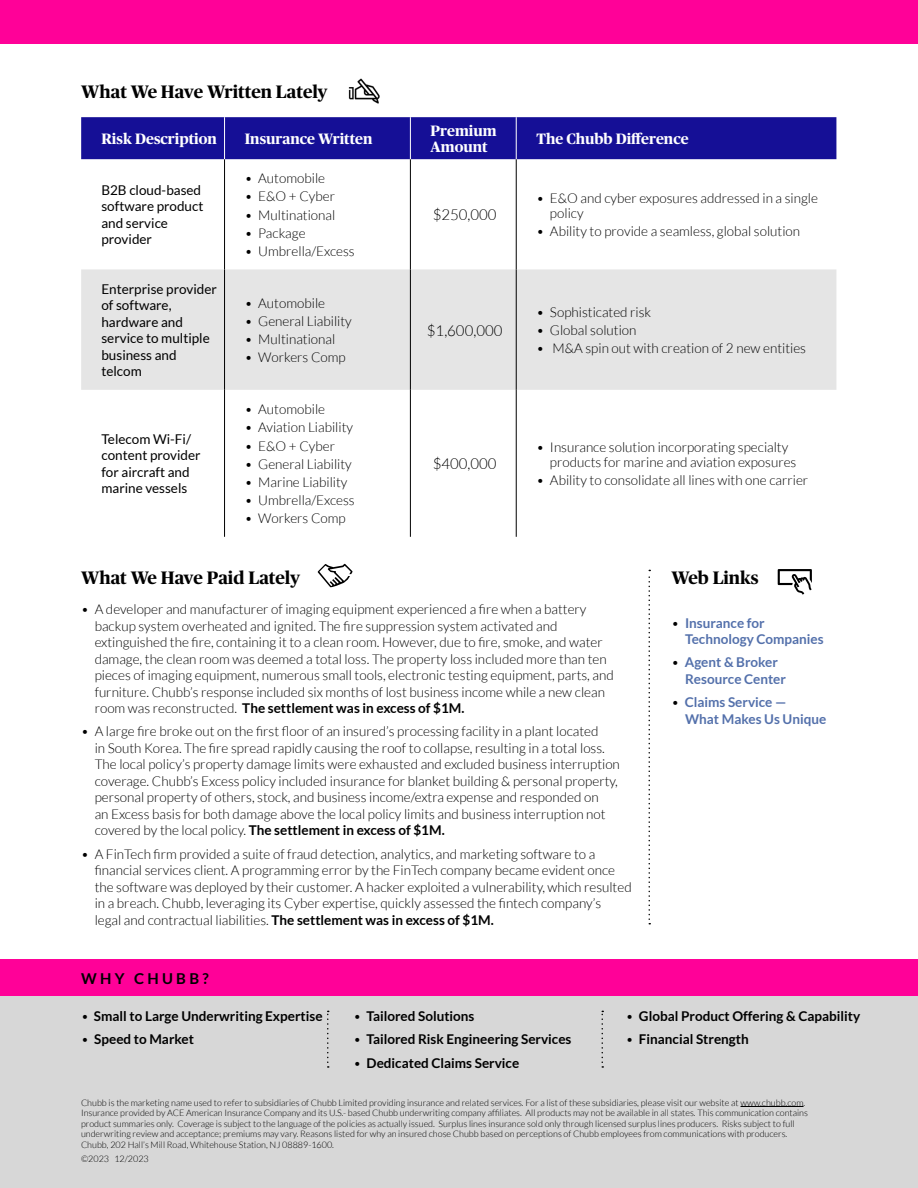
<style>
.page{position:relative;width:918px;height:1188px;background:#fff}
.page>*{position:absolute;margin:0;border:0;box-sizing:border-box;transform-origin:0 0}
.H1_Publico{font:700 18px "Chubb Publico";color:#000}
.Chart_Header{font:700 15px/16.5px "Chubb Publico";color:#fff}
.Chart_Body{font:300 15px "Lato";color:#000}
.H1_Publico-2{font:700 15px "Lato";letter-spacing:.22em;color:#000}
.t1{font:300 13.5px/16.5px "Lato";color:#000}
.Chart_Category{font:13.5px/16.5px "Lato";color:#000}
.t2{font:700 13.5px "Lato";color:#000}
.t3{font:700 13.5px/16.5px "Lato";color:#5370ab}
.Disclaimer{font:300 9px/10.5px "Lato";color:#000}
.s1{font-weight:700}
.s2{font-weight:300;color:#000}
.s3{font-weight:300}
</style>
<div class="page">
<div style="left:0;top:960px;width:918px;height:228px;background:#d7d7d7"></div>
<div style="left:0;top:960px;width:918px;height:36px;background:#ff0198"></div>
<div style="left:0;top:0;width:918px;height:43px;background:#ff0198"></div>
<div style="left:81px;top:117px;width:755px;height:42px;background:#150f96"></div>
<div style="left:81px;top:269px;width:755px;height:121px;background:#e5e5e5"></div>
<hr style="left:224px;top:159px;width:1px;height:110px;background:#000">
<hr style="left:410px;top:159px;width:1px;height:110px;background:#000">
<hr style="left:516px;top:159px;width:1px;height:110px;background:#000">
<hr style="left:224px;top:390px;width:1px;height:147px;background:#000">
<hr style="left:410px;top:390px;width:1px;height:147px;background:#000">
<hr style="left:516px;top:390px;width:1px;height:147px;background:#000">
<hr style="left:224px;top:269px;width:1px;height:121px;background:#000">
<hr style="left:410px;top:269px;width:1px;height:121px;background:#000">
<hr style="left:516px;top:269px;width:1px;height:121px;background:#000">
<hr style="left:224px;top:117px;width:1px;height:42px;background:#fff">
<hr style="left:410px;top:117px;width:1px;height:42px;background:#fff">
<hr style="left:516px;top:117px;width:1px;height:42px;background:#fff">
<svg style="left:648px;top:570px;width:2px;height:354px"></svg>
<svg style="left:327px;top:1011px;width:2px;height:57px"></svg>
<svg style="left:602px;top:1011px;width:1px;height:57px"></svg>
<hr style="left:741px;top:1106px;width:63px;height:1px;background:#000">
<img style="left:348px;top:78px;width:32px;height:26px">
<svg style="left:318px;top:564px;width:35px;height:23px"></svg>
<svg style="left:778px;top:569px;width:34px;height:26px"></svg>
<h1 class="H1_Publico" style="left:81px;top:79px;width:248px">What We Have Written Lately</h1>
<h1 class="Chart_Header" style="left:101px;top:130px;width:117px">Risk Description</h1>
<h1 class="Chart_Header" style="left:245px;top:130px;width:129px">Insurance Written</h1>
<h1 class="Chart_Header" style="left:431px;top:122px;width:68px">Premium<br>Amount</h1>
<h1 class="Chart_Header" style="left:536px;top:130px;width:154px">The Chubb Difference</h1>
<h2 class="Chart_Category" style="left:101px;top:182px;width:104px">B2B cloud-based software product and service provider</h2>
<p class="t1" style="left:245px;top:170px;width:82px">• Automobile</p>
<p class="t1" style="left:245px;top:188px;width:92px">• E&amp;O + Cyber</p>
<p class="t1" style="left:245px;top:207px;width:92px">• Multinational</p>
<p class="t1" style="left:245px;top:225px;width:62px">• Package</p>
<p class="t1" style="left:245px;top:243px;width:112px">• Umbrella/Excess</p>
<p class="t1" style="left:550px;top:191px;width:270px;line-height:15px;text-indent:-14px">• E&amp;O and cyber exposures addressed in a single policy</p>
<p class="t1" style="left:536px;top:223px;width:265px">• Ability to provide a seamless, global solution</p>
<p class="Chart_Body" style="left:433px;top:207px;width:65px">$250,000</p>
<h2 class="Chart_Category" style="left:101px;top:281px;width:117px">Enterprise provider of software, hardware and service to multiple business and telcom</h2>
<h2 class="Chart_Category" style="left:101px;top:431px;width:101px">Telecom Wi-Fi/ content provider for aircraft and marine vessels</h2>
<p class="t1" style="left:245px;top:295px;width:82px">• Automobile</p>
<p class="t1" style="left:245px;top:313px;width:109px">• General Liability</p>
<p class="t1" style="left:245px;top:331px;width:92px">• Multinational</p>
<p class="t1" style="left:245px;top:349px;width:103px">• Workers Comp</p>
<p class="t1" style="left:245px;top:401px;width:82px">• Automobile</p>
<p class="t1" style="left:245px;top:419px;width:110px">• Aviation Liability</p>
<p class="t1" style="left:245px;top:438px;width:92px">• E&amp;O + Cyber</p>
<p class="t1" style="left:245px;top:456px;width:109px">• General Liability</p>
<p class="t1" style="left:245px;top:474px;width:104px">• Marine Liability</p>
<p class="t1" style="left:245px;top:492px;width:112px">• Umbrella/Excess</p>
<p class="t1" style="left:245px;top:510px;width:103px">• Workers Comp</p>
<p class="Chart_Body" style="left:427px;top:322px;width:77px">$1,600,000</p>
<p class="Chart_Body" style="left:433px;top:456px;width:65px">$400,000</p>
<p class="t1" style="left:536px;top:304px;width:116px">• Sophisticated risk</p>
<p class="t1" style="left:536px;top:322px;width:102px">• Global solution</p>
<p class="t1" style="left:536px;top:340px;width:271px">• M&amp;A spin out with creation of 2 new entities</p>
<p class="t1" style="left:550px;top:440px;width:248px;line-height:15px;text-indent:-14px">• Insurance solution incorporating specialty products for marine and aviation exposures</p>
<p class="t1" style="left:536px;top:472px;width:273px">• Ability to consolidate all lines with one carrier</p>
<h1 class="H1_Publico" style="left:81px;top:565px;width:220px">What We Have Paid Lately</h1>
<p class="t1" style="left:95px;top:601px;width:521px;text-indent:-14px">• A developer and manufacturer of imaging equipment experienced a fire when a battery backup system overheated and ignited. The fire suppression system activated and extinguished the fire, containing it to a clean room. However, due to fire, smoke, and water damage, the clean room was deemed a total loss. The property loss included more than ten pieces of imaging equipment, numerous small tools, electronic testing equipment, parts, and furniture. Chubb’s response included six months of lost business income while a new clean room was reconstructed. <span class="s1">The settlement was in excess of $1M.</span></p>
<p class="t1" style="left:95px;top:723px;width:527px;text-indent:-14px">• A large fire broke out on the first floor of an insured’s processing facility in a plant located<br>in South Korea. The fire spread rapidly causing the roof to collapse, resulting in a total loss.<br>The local policy’s property damage limits were exhausted and excluded business interruption coverage. Chubb’s Excess policy included insurance for blanket building &amp; personal property, personal property of others, stock, and business income/extra expense and responded on<br>an Excess basis for both damage above the local policy limits and business interruption not covered by the local policy. <span class="s1">The settlement in excess of $1M.</span></p>
<p class="t1" style="left:95px;top:846px;width:539px;text-indent:-14px">• A FinTech firm provided a suite of fraud detection, analytics, and marketing software to a financial services client. A programming error by the FinTech company became evident once the software was deployed by their customer. A hacker exploited a vulnerability, which resulted in a breach. Chubb, leveraging its Cyber expertise, quickly assessed the fintech company’s<br>legal and contractual liabilities. <span class="s1">The settlement was in excess of $1M.</span></p>
<h1 class="H1_Publico" style="left:672px;top:565px;width:89px">Web Links</h1>
<p class="t3" style="left:685px;top:614px;width:140px;text-indent:-14px"><span class="s2">•</span> Insurance for<br>Technology Companies</p>
<p class="t3" style="left:685px;top:654px;width:102px;text-indent:-14px"><span class="s2">•</span> Agent &amp; Broker<br>Resource Center</p>
<p class="t3" style="left:685px;top:694px;width:143px;text-indent:-14px"><span class="s2">•</span> Claims Service —<br>What Makes Us Unique</p>
<h1 class="H1_Publico-2" style="left:81px;top:970px;width:129px">WHY CHUBB?</h1>
<p class="t2" style="left:81px;top:1008px;width:243px"><span class="s3">•</span> Small to Large Underwriting Expertise</p>
<p class="t2" style="left:81px;top:1032px;width:114px"><span class="s3">•</span> Speed to Market</p>
<p class="t2" style="left:354px;top:1008px;width:122px"><span class="s3">•</span> Tailored Solutions</p>
<p class="t2" style="left:354px;top:1032px;width:220px"><span class="s3">•</span> Tailored Risk Engineering Services</p>
<p class="t2" style="left:354px;top:1055px;width:167px"><span class="s3">•</span> Dedicated Claims Service</p>
<p class="t2" style="left:626px;top:1008px;width:236px"><span class="s3">•</span> Global Product Offering &amp; Capability</p>
<p class="t2" style="left:626px;top:1032px;width:124px"><span class="s3">•</span> Financial Strength</p>
<p class="Disclaimer" style="left:81px;top:1097px;width:729px">Chubb is the marketing name used to refer to subsidiaries of Chubb Limited providing insurance and related services. For a list of these subsidiaries, please visit our website at www.chubb.com.<br>Insurance provided by ACE American Insurance Company and its U.S.- based Chubb underwriting company affiliates. All products may not be available in all states. This communication contains product summaries only. Coverage is subject to the language of the policies as actually issued. Surplus lines insurance sold only through licensed surplus lines producers. Risks subject to full underwriting review and acceptance; premiums may vary. Reasons listed for why an insured chose Chubb based on perceptions of Chubb employees from communications with producers.<br>Chubb, 202 Hall’s Mill Road, Whitehouse Station, NJ 08889-1600.</p>
<p class="Disclaimer" style="left:81px;top:1154px;width:69px">©2023 12/2023</p>
</div>
